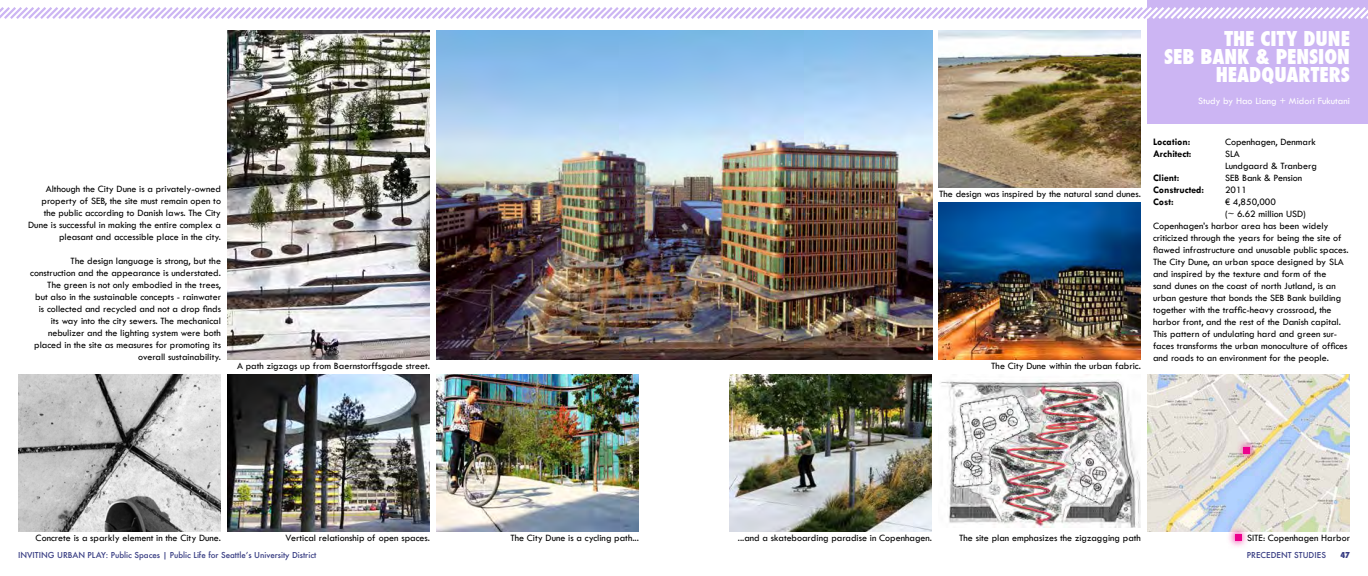
<style>
.page{position:relative;width:1368px;height:576px;background:#fff}
.page>*{position:absolute;margin:0;border:0;box-sizing:border-box;transform-origin:0 0}
.t1{font:800 condensed 20px/18px "Futura";color:#fff}
.t2{font:10px/12px "Tw Cen";color:#000;text-align:right}
.t3{font:700 10px "Tw Cen";color:#000}
.t4{font:10px "Tw Cen";color:#fff}
.t5{font:500 8px "Futura";color:#3a3f84}
.t6{font:800 condensed 8px "Futura";color:#3a3f84}
</style>
<div class="page">
<img style="left:227px;top:30px;width:203px;height:330px">
<img style="left:227px;top:374px;width:203px;height:158px">
<img style="left:436px;top:374px;width:203px;height:158px">
<img style="left:18px;top:374px;width:203px;height:158px">
<img style="left:1147px;top:374px;width:203px;height:158px">
<svg style="left:1227px;top:526px;width:22px;height:21px"></svg>
<div style="left:1235px;top:534px;width:6px;height:7px;background:#ec008c"></div>
<svg style="left:1235px;top:439px;width:23px;height:23px"></svg>
<svg style="left:1244px;top:447px;width:6px;height:6px"></svg>
<img style="left:938px;top:30px;width:203px;height:158px">
<img style="left:436px;top:30px;width:496px;height:330px">
<img style="left:938px;top:202px;width:203px;height:158px">
<img style="left:941px;top:374px;width:200px;height:154px">
<img style="left:729px;top:374px;width:203px;height:158px">
<div style="left:1147px;top:0;width:221px;height:124px;background:#ccb5f3"></div>
<svg style="left:0;top:7px;width:1368px;height:12px"></svg>
<p class="t2" style="left:28px;top:183px;width:194px">Although the City Dune is a privately-owned property of SEB, the site must remain open to the public according to Danish laws. The City Dune is successful in making the entire complex a pleasant and accessible place in the city.</p>
<p class="t2" style="left:30px;top:255px;width:192px">The design language is strong, but the construction and the appearance is understated.<br>The green is not only embodied in the trees,<br>but also in the sustainable concepts - rainwater is collected and recycled and not a drop finds its way into the city sewers. The mechanical nebulizer and the lighting system were both placed in the site as measures for promoting its overall sustainability.</p>
<p class="t2" style="left:237px;top:360px;width:194px">A path zigzags up from Baernstorffsgade street.</p>
<h1 class="t1" style="left:1164px;top:30px;width:187px;text-indent:60px">THE CITY DUNE<br>SEB BANK</h1>
<h1 class="t1" style="left:1255px;top:48px;width:43px">&amp; PENSION</h1>
<h1 class="t1" style="left:1216px;top:66px;width:9px">HEADQUARTERS</h1>
<p class="t4" style="left:1198px;top:95px;width:153px">Study by Hao Liang + Midori Fukutani</p>
<p class="t2" style="left:939px;top:188px;width:203px">The design was inspired by the natural sand dunes.</p>
<p class="t2" style="left:991px;top:360px;width:151px">The City Dune within the urban fabric.</p>
<p class="t3" style="left:1153px;top:136px;width:39px">Location:</p>
<p class="t2" style="left:1225px;top:136px;width:92px">Copenhagen, Denmark</p>
<p class="t3" style="left:1153px;top:148px;width:40px">Architect:</p>
<p class="t2" style="left:1225px;top:148px;width:93px;text-align:left">SLA<br>Lundgaard &amp; Tranberg</p>
<p class="t3" style="left:1153px;top:172px;width:28px">Client:</p>
<p class="t2" style="left:1225px;top:172px;width:79px">SEB Bank &amp; Pension</p>
<p class="t3" style="left:1153px;top:184px;width:53px">Constructed:</p>
<p class="t2" style="left:1225px;top:184px;width:24px">2011</p>
<p class="t3" style="left:1153px;top:196px;width:22px">Cost:</p>
<p class="t2" style="left:1225px;top:196px;width:52px">€ 4,850,000</p>
<p class="t2" style="left:1225px;top:208px;width:82px">(~ 6.62 million USD)</p>
<p class="t2" style="left:1153px;top:220px;width:177px">Copenhagen’s harbor area has been widely</p>
<p class="t2" style="left:1153px;top:232px;width:190px">criticized through the years for being the site of</p>
<p class="t2" style="left:1153px;top:244px;width:197px">flawed infrastructure and unusable public spaces.</p>
<p class="t2" style="left:1153px;top:256px;width:192px">The City Dune, an urban space designed by SLA</p>
<p class="t2" style="left:1153px;top:268px;width:175px">and inspired by the texture and form of the</p>
<p class="t2" style="left:1153px;top:280px;width:184px">sand dunes on the coast of north Jutland, is an</p>
<p class="t2" style="left:1153px;top:292px;width:190px">urban gesture that bonds the SEB Bank building</p>
<p class="t2" style="left:1153px;top:304px;width:180px">together with the traffic-heavy crossroad, the</p>
<p class="t2" style="left:1153px;top:316px;width:190px">harbor front, and the rest of the Danish capital.</p>
<p class="t2" style="left:1153px;top:328px;width:186px">This pattern of undulating hard and green sur-</p>
<p class="t2" style="left:1153px;top:340px;width:196px">faces transforms the urban monoculture of offices</p>
<p class="t2" style="left:1153px;top:352px;width:177px">and roads to an environment for the people.</p>
<p class="t2" style="left:36px;top:532px;width:187px">Concrete is a sparkly element in the City Dune.</p>
<p class="t2" style="left:286px;top:532px;width:146px">Vertical relationship of open spaces.</p>
<p class="t2" style="left:510px;top:532px;width:130px">The City Dune is a cycling path...</p>
<p class="t2" style="left:738px;top:532px;width:196px">...and a skateboarding paradise in Copenhagen.</p>
<p class="t2" style="left:959px;top:532px;width:183px">The site plan emphasizes the zigzagging path</p>
<p class="t2" style="left:1247px;top:532px;width:104px">SITE: Copenhagen Harbor</p>
<p class="t5" style="left:1247px;top:550px;width:81px">PRECEDENT STUDIES</p>
<p class="t5" style="left:18px;top:550px;width:300px">INVITING URBAN PLAY: Public Spaces | Public Life for Seattle’s University District</p>
<p class="t6" style="left:1341px;top:550px;width:11px">47</p>
</div>
